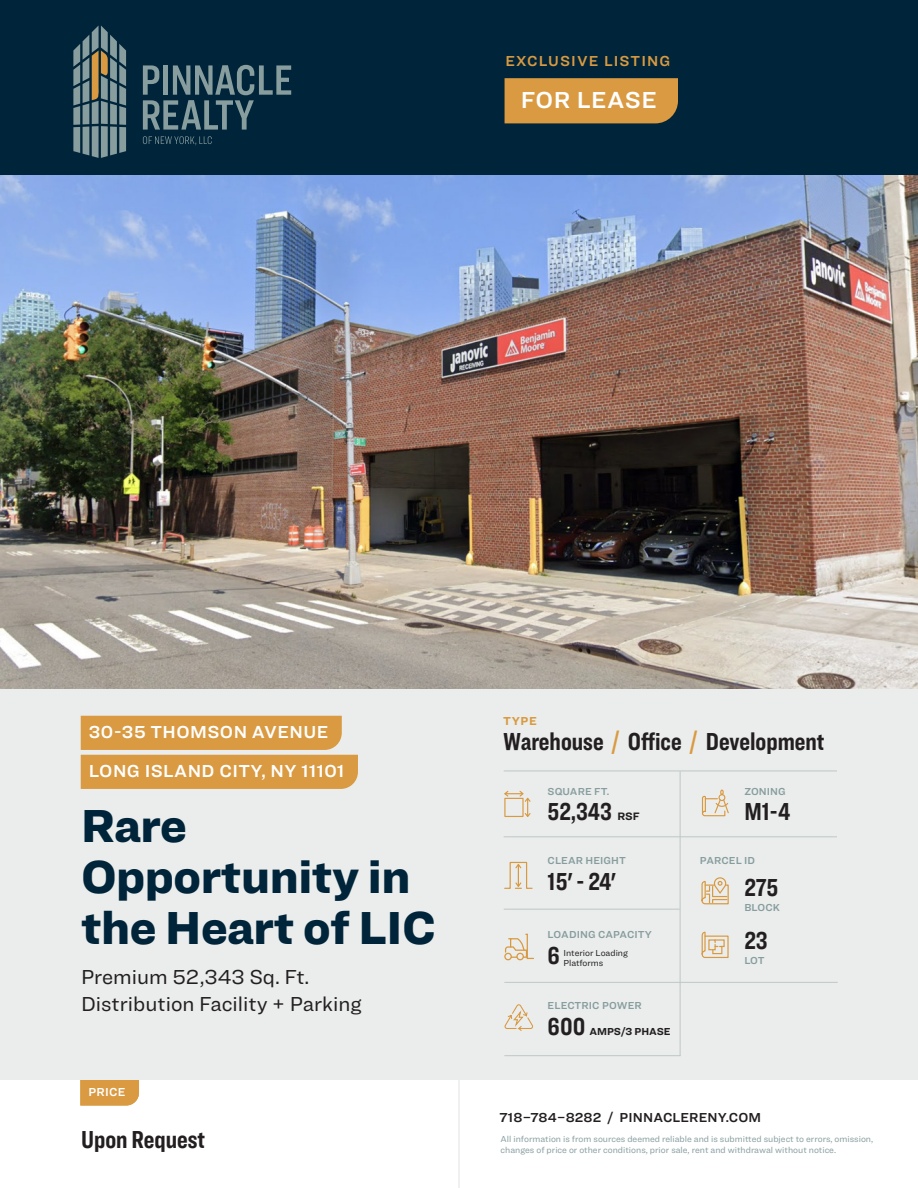
<style>
.page{position:relative;width:918px;height:1188px;background:#fff}
.page>*{position:absolute;margin:0;border:0;box-sizing:border-box;transform-origin:0 0}
.t1{font:900 48px/51px "Ringside";letter-spacing:-.01em;color:#002439}
.Stats{font:700 25.5px "Ringside Compressed";color:#231f20}
.Listing_Type{font:600 24px "Ringside";letter-spacing:.025em;color:#fff}
.bullets{font:21px/27px "Ringside";color:#231f20}
.t2{font:600 18px "Ringside";letter-spacing:.025em;color:#fff}
.t3{font:600 15px "Ringside";letter-spacing:.075em;color:#d99a41}
.t4{font:600 13.5px "Ringside";letter-spacing:.01em;color:#231f20}
.t5{font:600 12px "Ringside";letter-spacing:.025em;color:#fff}
.t6{font:700 12px "Ringside";color:#d99a41}
.t7{font:700 11.25px "Ringside";color:#231f20}
.t8{font:600 10.5px "Ringside";letter-spacing:.01em;color:#889d9e}
.t9{font:700 10.5px "Ringside";color:#231f20}
.t10{font:9px/11.2px "Ringside";color:#889d9e}
.t11{font:9px/9.8px "Ringside";color:#231f20}
.s1{color:#d99a41}
</style>
<div class="page">
<div style="left:0;top:0;width:918px;height:176px;background:#002439"></div>
<hr style="left:458px;top:1080px;width:2px;height:108px;background:#eaedec">
<div style="left:0;top:688px;width:918px;height:392px;background:#eaedec"></div>
<svg style="left:143px;top:136px;width:69px;height:9px"></svg>
<svg style="left:143px;top:65px;width:148px;height:65px"></svg>
<svg style="left:73px;top:26px;width:53px;height:132px"></svg>
<svg style="left:701px;top:789px;width:28px;height:28px"></svg>
<img style="left:0;top:176px;width:918px;height:512px">
<svg style="left:80px;top:1080px;width:59px;height:26px;background:#da9d47"></svg>
<svg style="left:504px;top:791px;width:27px;height:26px"></svg>
<svg style="left:504px;top:862px;width:29px;height:27px"></svg>
<svg style="left:701px;top:877px;width:28px;height:27px"></svg>
<svg style="left:504px;top:934px;width:30px;height:26px"></svg>
<svg style="left:505px;top:1004px;width:28px;height:27px"></svg>
<hr style="left:504px;top:771px;width:333px;height:1px;background:#bec7c7">
<hr style="left:504px;top:836px;width:333px;height:1px;background:#bec7c7">
<hr style="left:504px;top:982px;width:334px;height:1px;background:#bec7c7">
<hr style="left:504px;top:909px;width:176px;height:1px;background:#bec7c7">
<svg style="left:702px;top:932px;width:27px;height:26px"></svg>
<hr style="left:680px;top:771px;width:1px;height:285px;background:#bec7c7">
<svg style="left:81px;top:716px;width:277px;height:73px;background:#daa252"></svg>
<hr style="left:504px;top:1055px;width:176px;height:1px;background:#bec7c7">
<div style="left:505px;top:78px;width:173px;height:45px;background:#d99a41"></div>
<h3 class="t3" style="left:505px;top:50px;width:166px">EXCLUSIVE LISTING</h3>
<p class="Listing_Type" style="left:521px;top:82px;width:137px">FOR LEASE</p>
<p class="t2" style="left:89px;top:719px;width:241px">30-35 THOMSON AVENUE</p>
<p class="t2" style="left:89px;top:758px;width:257px">LONG ISLAND CITY, NY 11101</p>
<p class="t1" style="left:81px;top:798px;width:356px">Rare<br>Opportunity in the Heart of LIC</p>
<p class="bullets" style="left:81px;top:963px;width:282px">Premium 52,343 Sq. Ft.<br>Distribution Facility + Parking</p>
<p class="t5" style="left:88px;top:1083px;width:39px">PRICE</p>
<p class="Stats" style="left:81px;top:1122px;width:126px">Upon Request</p>
<p class="t6" style="left:503px;top:712px;width:35px">TYPE</p>
<p class="Stats" style="left:503px;top:724px;width:323px">Warehouse <span class="s1">/</span> Office <span class="s1">/</span> Development</p>
<p class="t8" style="left:548px;top:783px;width:63px">SQUARE FT.</p>
<p class="Stats" style="left:548px;top:794px;width:66px">52,343</p>
<p class="t7" style="left:617px;top:808px;width:24px">RSF</p>
<p class="t8" style="left:548px;top:853px;width:80px">CLEAR HEIGHT</p>
<p class="Stats" style="left:548px;top:864px;width:70px">15' - 24'</p>
<p class="t8" style="left:548px;top:926px;width:106px">LOADING CAPACITY</p>
<p class="Stats" style="left:548px;top:938px;width:14px">6</p>
<p class="t11" style="left:563px;top:948px;width:66px">Interior Loading<br>Platforms</p>
<p class="t8" style="left:548px;top:998px;width:96px">ELECTRIC POWER</p>
<p class="Stats" style="left:548px;top:1008px;width:39px">600</p>
<p class="t9" style="left:589px;top:1023px;width:83px">AMPS/3 PHASE</p>
<p class="t8" style="left:744px;top:783px;width:43px">ZONING</p>
<p class="Stats" style="left:744px;top:794px;width:47px">M1-4</p>
<p class="t8" style="left:700px;top:853px;width:57px">PARCEL ID</p>
<p class="Stats" style="left:744px;top:870px;width:35px">275</p>
<p class="t8" style="left:744px;top:900px;width:37px">BLOCK</p>
<p class="Stats" style="left:744px;top:923px;width:25px">23</p>
<p class="t8" style="left:744px;top:952px;width:22px">LOT</p>
<h3 class="t4" style="left:500px;top:1108px;width:263px">718–784–8282 / PINNACLERENY.COM</h3>
<p class="t10" style="left:501px;top:1133px;width:374px">All information is from sources deemed reliable and is submitted subject to errors, omission, changes of price or other conditions, prior sale, rent and withdrawal without notice.</p>
</div>
